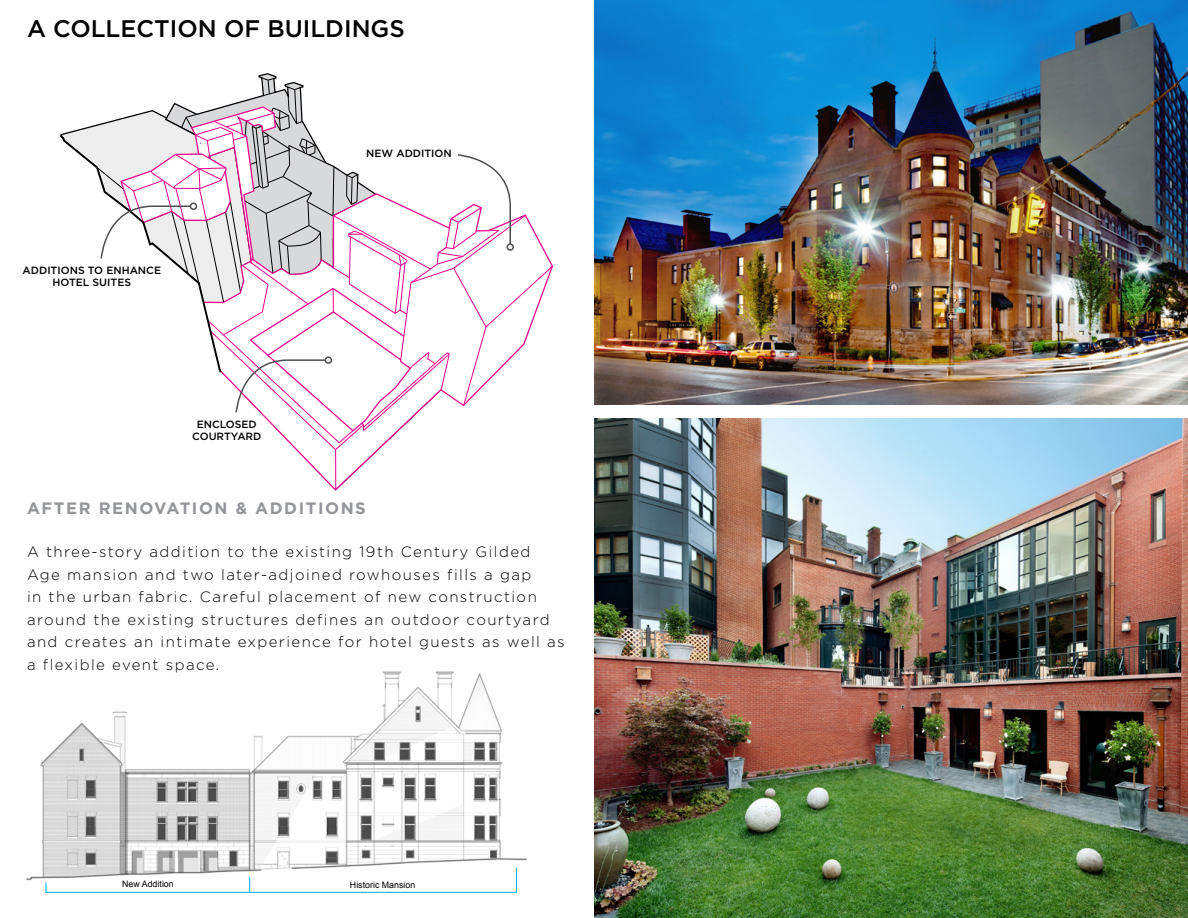
<style>
.page{position:relative;width:1188px;height:918px;background:#fff}
.page>*{position:absolute;margin:0;border:0;box-sizing:border-box;transform-origin:0 0}
.t1{font:500 24px "Gotham";color:#000}
.t2{font:700 16.5px "Gotham";letter-spacing:.095em;color:#939598}
.t3{font:300 15px/22.5px "Gotham";letter-spacing:.095em;color:#000}
.t4{font:500 10.5px/12px "Gotham";color:#000;text-align:center}
.t5{font:8.85px "Arial";color:#000}
</style>
<div class="page">
<img style="left:26px;top:671px;width:501px;height:210px">
<svg style="left:45px;top:867px;width:472px;height:26px"></svg>
<svg style="left:60px;top:77px;width:493px;height:414px"></svg>
<div style="left:506px;top:243px;width:8px;height:8px;border:2px solid #4d4d4f;border-radius:50%"></div>
<img style="left:594px;top:0;width:594px;height:405px">
<img style="left:594px;top:418px;width:594px;height:500px">
<h1 class="t1" style="left:27px;top:12px;width:379px">A COLLECTION OF BUILDINGS</h1>
<p class="t4" style="left:23px;top:264px;width:140px">ADDITIONS TO ENHANCE<br>HOTEL SUITES</p>
<p class="t4" style="left:192px;top:418px;width:71px">ENCLOSED<br>COURTYARD</p>
<p class="t4" style="left:366px;top:147px;width:87px">NEW ADDITION</p>
<p class="t2" style="left:27px;top:497px;width:340px">AFTER RENOVATION &amp; ADDITIONS</p>
<p class="t3" style="left:27px;top:540px;width:539px">A three-story addition to the existing 19th Century Gilded Age mansion and two later-adjoined rowhouses fills a gap<br>in the urban fabric. Careful placement of new construction around the existing structures defines an outdoor courtyard and creates an intimate experience for hotel guests as well as a flexible event space.</p>
<p class="t5" style="left:122px;top:878px;width:53px">New Addition</p>
<p class="t5" style="left:350px;top:879px;width:67px">Historic Mansion</p>
</div>
